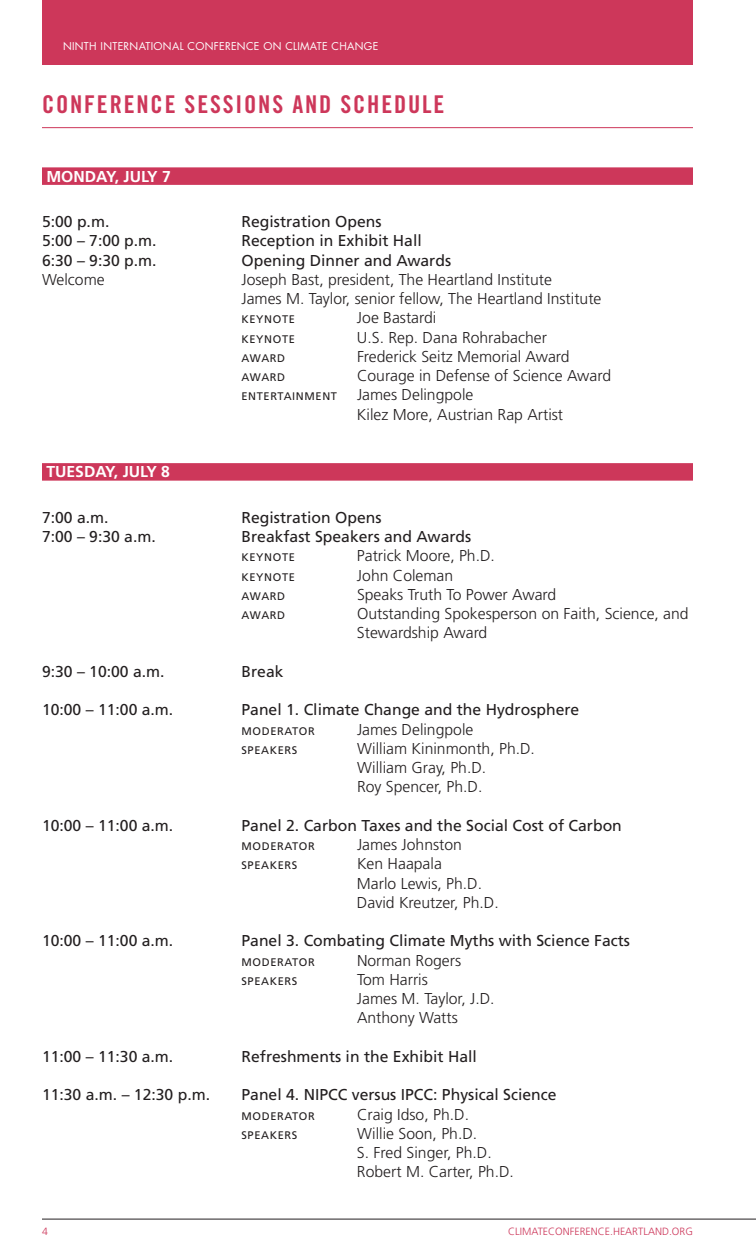
<style>
.page{position:relative;width:756px;height:1260px;background:#fff}
.page>*{position:absolute;margin:0;border:0;box-sizing:border-box;transform-origin:0 0}
.Header_1_2{font:24.5px "Trade Gothic Bold Cond Twenty";letter-spacing:.075em;color:#cd375a}
.t1{font:300 15.75px/19.2px "Frutiger LT Std";color:#231f20}
.t2{font:15.75px "Frutiger LT Std";color:#231f20}
.Header_2-program{font:700 15.75px "Frutiger LT Std";color:#fff}
.t3{font:11.03px "Frutiger LT Std";letter-spacing:.055em;color:#231f20}
.t4{font:10.5px "Futura";letter-spacing:.03em;color:#fff}
.t5{font:300 10.5px "Frutiger LT Std";color:#cd375a}
</style>
<div class="page">
<div style="left:42px;top:0;width:651px;height:65px;background:#cd375a"></div>
<hr style="left:42px;top:1219px;width:714px;height:1px;background:#231f20">
<div style="left:42px;top:167px;width:651px;height:18px;background:#cd375a"></div>
<div style="left:42px;top:463px;width:651px;height:18px;background:#cd375a"></div>
<hr style="left:42px;top:127px;width:651px;height:1px;background:#cd375a">
<p class="t4" style="left:63px;top:39px;width:317px">NINTH INTERNATIONAL CONFERENCE ON CLIMATE CHANGE</p>
<p class="Header_1_2" style="left:42px;top:90px;width:404px">CONFERENCE SESSIONS AND SCHEDULE</p>
<p class="Header_2-program" style="left:46px;top:167px;width:126px">MONDAY, JULY 7</p>
<p class="t2" style="left:42px;top:212px;width:69px">5:00 p.m.</p>
<p class="t2" style="left:242px;top:212px;width:142px">Registration Opens</p>
<p class="t2" style="left:42px;top:232px;width:116px">5:00 – 7:00 p.m.</p>
<p class="t2" style="left:242px;top:232px;width:182px">Reception in Exhibit Hall</p>
<p class="t2" style="left:42px;top:251px;width:116px">6:30 – 9:30 p.m.</p>
<p class="t2" style="left:242px;top:251px;width:211px">Opening Dinner and Awards</p>
<p class="t1" style="left:42px;top:270px;width:64px">Welcome</p>
<p class="t1" style="left:242px;top:270px;width:312px">Joseph Bast, president, The Heartland Institute</p>
<p class="t1" style="left:242px;top:289px;width:361px">James M. Taylor, senior fellow, The Heartland Institute</p>
<p class="t3" style="left:242px;top:313px;width:55px">KEYNOTE</p>
<p class="t1" style="left:357px;top:308px;width:81px">Joe Bastardi</p>
<p class="t3" style="left:242px;top:332px;width:55px">KEYNOTE</p>
<p class="t1" style="left:357px;top:328px;width:191px">U.S. Rep. Dana Rohrabacher</p>
<p class="t3" style="left:242px;top:352px;width:45px">AWARD</p>
<p class="t1" style="left:357px;top:347px;width:214px">Frederick Seitz Memorial Award</p>
<p class="t3" style="left:242px;top:371px;width:45px">AWARD</p>
<p class="t1" style="left:357px;top:366px;width:256px">Courage in Defense of Science Award</p>
<p class="t3" style="left:242px;top:390px;width:97px">ENTERTAINMENT</p>
<p class="t1" style="left:357px;top:385px;width:208px">James Delingpole<br>Kilez More, Austrian Rap Artist</p>
<p class="Header_2-program" style="left:46px;top:463px;width:125px">TUESDAY, JULY 8</p>
<p class="t2" style="left:42px;top:508px;width:68px">7:00 a.m.</p>
<p class="t2" style="left:242px;top:508px;width:142px">Registration Opens</p>
<p class="t2" style="left:42px;top:527px;width:115px">7:00 – 9:30 a.m.</p>
<p class="t2" style="left:242px;top:527px;width:231px">Breakfast Speakers and Awards</p>
<p class="t3" style="left:242px;top:551px;width:55px">KEYNOTE</p>
<p class="t1" style="left:357px;top:546px;width:139px">Patrick Moore, Ph.D.</p>
<p class="t3" style="left:242px;top:570px;width:55px">KEYNOTE</p>
<p class="t1" style="left:357px;top:566px;width:98px">John Coleman</p>
<p class="t3" style="left:242px;top:590px;width:45px">AWARD</p>
<p class="t1" style="left:357px;top:585px;width:201px">Speaks Truth To Power Award</p>
<p class="t3" style="left:242px;top:609px;width:45px">AWARD</p>
<p class="t1" style="left:357px;top:604px;width:333px">Outstanding Spokesperson on Faith, Science, and<br>Stewardship Award</p>
<p class="t2" style="left:42px;top:662px;width:124px">9:30 – 10:00 a.m.</p>
<p class="t2" style="left:242px;top:662px;width:44px">Break</p>
<p class="t2" style="left:42px;top:701px;width:133px">10:00 – 11:00 a.m.</p>
<p class="t2" style="left:242px;top:701px;width:339px">Panel 1. Climate Change and the Hydrosphere</p>
<p class="t3" style="left:242px;top:724px;width:75px">MODERATOR</p>
<p class="t1" style="left:357px;top:720px;width:118px">James Delingpole</p>
<p class="t3" style="left:242px;top:744px;width:57px">SPEAKERS</p>
<p class="t1" style="left:357px;top:739px;width:180px">William Kininmonth, Ph.D.<br>William Gray, Ph.D.<br>Roy Spencer, Ph.D.</p>
<p class="t2" style="left:42px;top:816px;width:133px">10:00 – 11:00 a.m.</p>
<p class="t2" style="left:242px;top:816px;width:382px">Panel 2. Carbon Taxes and the Social Cost of Carbon</p>
<p class="t3" style="left:242px;top:840px;width:75px">MODERATOR</p>
<p class="t1" style="left:357px;top:835px;width:107px">James Johnston</p>
<p class="t3" style="left:242px;top:859px;width:57px">SPEAKERS</p>
<p class="t1" style="left:357px;top:854px;width:143px">Ken Haapala<br>Marlo Lewis, Ph.D.<br>David Kreutzer, Ph.D.</p>
<p class="t2" style="left:42px;top:932px;width:133px">10:00 – 11:00 a.m.</p>
<p class="t2" style="left:242px;top:932px;width:390px">Panel 3. Combating Climate Myths with Science Facts</p>
<p class="t3" style="left:242px;top:955px;width:75px">MODERATOR</p>
<p class="t1" style="left:357px;top:951px;width:106px">Norman Rogers</p>
<p class="t3" style="left:242px;top:975px;width:57px">SPEAKERS</p>
<p class="t1" style="left:357px;top:970px;width:139px">Tom Harris<br>James M. Taylor, J.D.</p>
<p class="t1" style="left:357px;top:1008px;width:102px">Anthony Watts</p>
<p class="t2" style="left:42px;top:1047px;width:133px">11:00 – 11:30 a.m.</p>
<p class="t2" style="left:242px;top:1047px;width:237px">Refreshments in the Exhibit Hall</p>
<p class="t2" style="left:42px;top:1086px;width:170px">11:30 a.m. – 12:30 p.m.</p>
<p class="t2" style="left:242px;top:1086px;width:317px">Panel 4. NIPCC versus IPCC: Physical Science</p>
<p class="t3" style="left:242px;top:1109px;width:75px">MODERATOR</p>
<p class="t1" style="left:357px;top:1105px;width:114px">Craig Idso, Ph.D.</p>
<p class="t3" style="left:242px;top:1129px;width:57px">SPEAKERS</p>
<p class="t1" style="left:357px;top:1124px;width:158px">Willie Soon, Ph.D.<br>S. Fred Singer, Ph.D.<br>Robert M. Carter, Ph.D.</p>
<p class="t5" style="left:42px;top:1225px;width:7px">4</p>
<p class="t5" style="left:508px;top:1225px;width:186px">CLIMATECONFERENCE.HEARTLAND.ORG</p>
</div>
